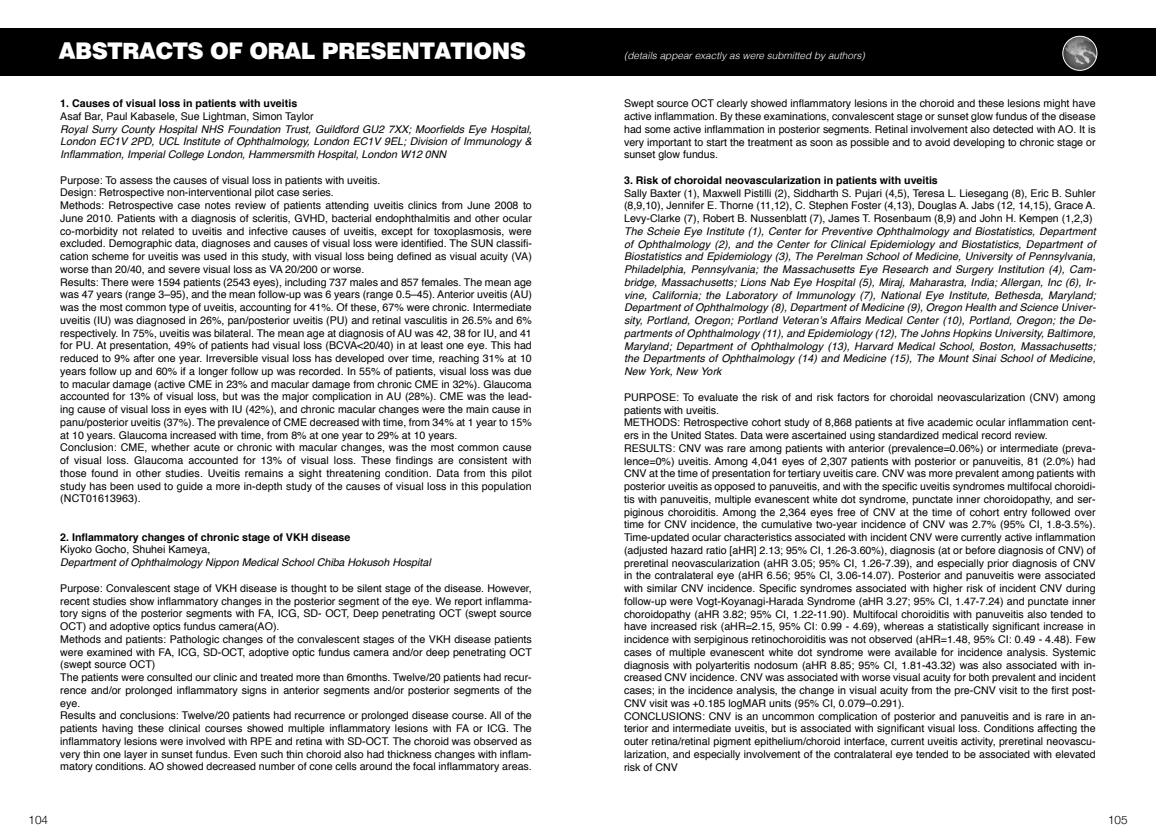
<style>
.page{position:relative;width:1156px;height:840px;background:#fff}
.page>*{position:absolute;margin:0;border:0;box-sizing:border-box;transform-origin:0 0}
.t1{font:22.5px "Mg Helvetica Extra";letter-spacing:-.025em;color:#fff}
.t2{font:300 12.5px "CF Helvetica";color:#000}
.t3{font:10.62px/12.8px "Helvetica";color:#000}
.t4{font:italic 10.62px/12.8px "Helvetica";color:#000;text-align:justify}
.t5{font:700 10.62px "Helvetica";color:#000}
.t6{font:italic 300 10px "Helvetica";color:#fff}
</style>
<div class="page">
<div style="left:0;top:28px;width:578px;height:48px;background:#000"></div>
<div style="left:578px;top:28px;width:577px;height:48px;background:#000"></div>
<img style="left:1062px;top:36px;width:34px;height:34px;border-radius:17px">
<div style="left:1062px;top:36px;width:34px;height:35px;border:1px solid #fff;border-radius:50%"></div>
<h1 class="t1" style="left:59px;top:37px;width:225px">ABSTRACTS OF ORAL</h1>
<h1 class="t1" style="left:322px;top:37px;width:33px">PRESENTATIONS</h1>
<p class="t6" style="left:624px;top:49px;width:242px">(details appear exactly as were submitted by authors)</p>
<p class="t3" style="left:624px;top:98px;width:473px;text-align:justify">Swept source OCT clearly showed inflammatory lesions in the choroid and these lesions might have active inflammation. By these examinations, convalescent stage or sunset glow fundus of the disease had some active inflammation in posterior segments. Retinal involvement also detected with AO. It is very important to start the treatment as soon as possible and to avoid developing to chronic stage or sunset glow fundus.</p>
<p class="t5" style="left:624px;top:172px;width:315px">3. Risk of choroidal neovascularization in patients with uveitis</p>
<p class="t3" style="left:624px;top:187px;width:473px;text-align:justify">Sally Baxter (1), Maxwell Pistilli (2), Siddharth S. Pujari (4,5), Teresa L. Liesegang (8), Eric B. Suhler (8,9,10), Jennifer E. Thorne (11,12), C. Stephen Foster (4,13), Douglas A. Jabs (12, 14,15), Grace A.<br>Levy-Clarke (7), Robert B. Nussenblatt (7), James T. Rosenbaum (8,9) and John H. Kempen (1,2,3)</p>
<p class="t4" style="left:624px;top:225px;width:473px">The Scheie Eye Institute (1), Center for Preventive Ophthalmology and Biostatistics, Department of Ophthalmology (2), and the Center for Clinical Epidemiology and Biostatistics, Department of Biostatistics and Epidemiology (3), The Perelman School of Medicine, University of Pennsylvania, Philadelphia, Pennsylvania; the Massachusetts Eye Research and Surgery Institution (4), Cam&shy;bridge, Massachusetts; Lions Nab Eye Hospital (5), Miraj, Maharastra, India; Allergan, Inc (6), Ir&shy;vine, California; the Laboratory of Immunology (7), National Eye Institute, Bethesda, Maryland; Department of Ophthalmology (8), Department of Medicine (9), Oregon Health and Science Univer&shy;sity, Portland, Oregon; Portland Veteran’s Affairs Medical Center (10), Portland, Oregon; the De&shy;partments of Ophthalmology (11), and Epidemiology (12), The Johns Hopkins University, Baltimore, Maryland; Department of Ophthalmology (13), Harvard Medical School, Boston, Massachusetts; the Departments of Ophthalmology (14) and Medicine (15), The Mount Sinai School of Medicine, New York, New York</p>
<p class="t3" style="left:624px;top:391px;width:473px">PURPOSE: To evaluate the risk of and risk factors for choroidal neovascularization (CNV) among patients with uveitis.<br>METHODS: Retrospective cohort study of 8,868 patients at five academic ocular inflammation cent&shy;ers in the United States. Data were ascertained using standardized medical record review.<br>RESULTS: CNV was rare among patients with anterior (prevalence=0.06%) or intermediate (preva&shy;lence=0%) uveitis. Among 4,041 eyes of 2,307 patients with posterior or panuveitis, 81 (2.0%) had CNV at the time of presentation for tertiary uveitis care. CNV was more prevalent among patients with posterior uveitis as opposed to panuveitis, and with the specific uveitis syndromes multifocal choroidi&shy;tis with panuveitis, multiple evanescent white dot syndrome, punctate inner choroidopathy, and ser&shy;piginous choroiditis. Among the 2,364 eyes free of CNV at the time of cohort entry followed over time for CNV incidence, the cumulative two-year incidence of CNV was 2.7% (95% CI, 1.8-3.5%).<br>Time-updated ocular characteristics associated with incident CNV were currently active inflammation (adjusted hazard ratio [aHR] 2.13; 95% CI, 1.26-3.60%), diagnosis (at or before diagnosis of CNV) of preretinal neovascularization (aHR 3.05; 95% CI, 1.26-7.39), and especially prior diagnosis of CNV in the contralateral eye (aHR 6.56; 95% CI, 3.06-14.07). Posterior and panuveitis were associated with similar CNV incidence. Specific syndromes associated with higher risk of incident CNV during follow-up were Vogt-Koyanagi-Harada Syndrome (aHR 3.27; 95% CI, 1.47-7.24) and punctate inner choroidopathy (aHR 3.82; 95% CI, 1.22-11.90). Multifocal choroiditis with panuveitis also tended to have increased risk (aHR=2.15, 95% CI: 0.99 - 4.69), whereas a statistically significant increase in incidence with serpiginous retinochoroiditis was not observed (aHR=1.48, 95% CI: 0.49 - 4.48). Few cases of multiple evanescent white dot syndrome were available for incidence analysis. Systemic diagnosis with polyarteritis nodosum (aHR 8.85; 95% CI, 1.81-43.32) was also associated with in&shy;creased CNV incidence. CNV was associated with worse visual acuity for both prevalent and incident cases; in the incidence analysis, the change in visual acuity from the pre-CNV visit to the first post-CNV visit was +0.185 logMAR units (95% CI, 0.079–0.291).<br>CONCLUSIONS: CNV is an uncommon complication of posterior and panuveitis and is rare in an&shy;terior and intermediate uveitis, but is associated with significant visual loss. Conditions affecting the outer retina/retinal pigment epithelium/choroid interface, current uveitis activity, preretinal neovascu&shy;larization, and especially involvement of the contralateral eye tended to be associated with elevated risk of CNV</p>
<h1 class="t1" style="left:338px;top:37px;width:17px">ESNT</h1>
<p class="t5" style="left:60px;top:95px;width:238px">1. Causes of visual loss in patients with uveitis</p>
<p class="t3" style="left:60px;top:110px;width:255px">Asaf Bar, Paul Kabasele, Sue Lightman, Simon Taylor</p>
<p class="t4" style="left:60px;top:123px;width:473px">Royal Surry County Hospital NHS Foundation Trust, Guildford GU2 7XX; Moorfields Eye Hospital, London EC1V 2PD, UCL Institute of Ophthalmology, London EC1V 9EL; Division of Immunology &amp; Inflammation, Imperial College London, Hammersmith Hospital, London W12 0NN</p>
<p class="t3" style="left:60px;top:174px;width:473px">Purpose: To assess the causes of visual loss in patients with uveitis.<br>Design: Retrospective non-interventional pilot case series.<br>Methods: Retrospective case notes review of patients attending uveitis clinics from June 2008 to June 2010. Patients with a diagnosis of scleritis, GVHD, bacterial endophthalmitis and other ocular co-morbidity not related to uveitis and infective causes of uveitis, except for toxoplasmosis, were excluded. Demographic data, diagnoses and causes of visual loss were identified. The SUN classifi&shy;cation scheme for uveitis was used in this study, with visual loss being defined as visual acuity (VA) worse than 20/40, and severe visual loss as VA 20/200 or worse.<br>Results: There were 1594 patients (2543 eyes), including 737 males and 857 females. The mean age was 47 years (range 3–95), and the mean follow-up was 6 years (range 0.5–45). Anterior uveitis (AU) was the most common type of uveitis, accounting for 41%. Of these, 67% were chronic. Intermediate uveitis (IU) was diagnosed in 26%, pan/posterior uveitis (PU) and retinal vasculitis in 26.5% and 6% respectively. In 75%, uveitis was bilateral. The mean age at diagnosis of AU was 42, 38 for IU, and 41 for PU. At presentation, 49% of patients had visual loss (BCVA&lt;20/40) in at least one eye. This had reduced to 9% after one year. Irreversible visual loss has developed over time, reaching 31% at 10 years follow up and 60% if a longer follow up was recorded. In 55% of patients, visual loss was due to macular damage (active CME in 23% and macular damage from chronic CME in 32%). Glaucoma accounted for 13% of visual loss, but was the major complication in AU (28%). CME was the lead&shy;ing cause of visual loss in eyes with IU (42%), and chronic macular changes were the main cause in panu/posterior uveitis (37%). The prevalence of CME decreased with time, from 34% at 1 year to 15% at 10 years. Glaucoma increased with time, from 8% at one year to 29% at 10 years.<br>Conclusion: CME, whether acute or chronic with macular changes, was the most common cause of visual loss. Glaucoma accounted for 13% of visual loss. These findings are consistent with those found in other studies. Uveitis remains a sight threatening condition. Data from this pilot study has been used to guide a more in-depth study of the causes of visual loss in this population (NCT01613963).</p>
<p class="t5" style="left:60px;top:528px;width:291px">2. Inflammatory changes of chronic stage of VKH disease</p>
<p class="t3" style="left:60px;top:544px;width:152px">Kiyoko Gocho, Shuhei Kameya,</p>
<p class="t4" style="left:60px;top:556px;width:372px">Department of Ophthalmology Nippon Medical School Chiba Hokusoh Hospital</p>
<p class="t3" style="left:60px;top:582px;width:473px">Purpose: Convalescent stage of VKH disease is thought to be silent stage of the disease. However, recent studies show inflammatory changes in the posterior segment of the eye. We report inflamma&shy;tory signs of the posterior segments with FA, ICG, SD- OCT, Deep penetrating OCT (swept source OCT) and adoptive optics fundus camera(AO).<br>Methods and patients: Pathologic changes of the convalescent stages of the VKH disease patients were examined with FA, ICG, SD-OCT, adoptive optic fundus camera and/or deep penetrating OCT (swept source OCT)<br>The patients were consulted our clinic and treated more than 6months. Twelve/20 patients had recur&shy;rence and/or prolonged inflammatory signs in anterior segments and/or posterior segments of the eye.<br>Results and conclusions: Twelve/20 patients had recurrence or prolonged disease course. All of the patients having these clinical courses showed multiple inflammatory lesions with FA or ICG. The inflammatory lesions were involved with RPE and retina with SD-OCT. The choroid was observed as very thin one layer in sunset fundus. Even such thin choroid also had thickness changes with inflam&shy;matory conditions. AO showed decreased number of cone cells around the focal inflammatory areas.</p>
<p class="t2" style="left:29px;top:812px;width:21px">104</p>
<p class="t2" style="left:1107px;top:812px;width:21px">105</p>
</div>
